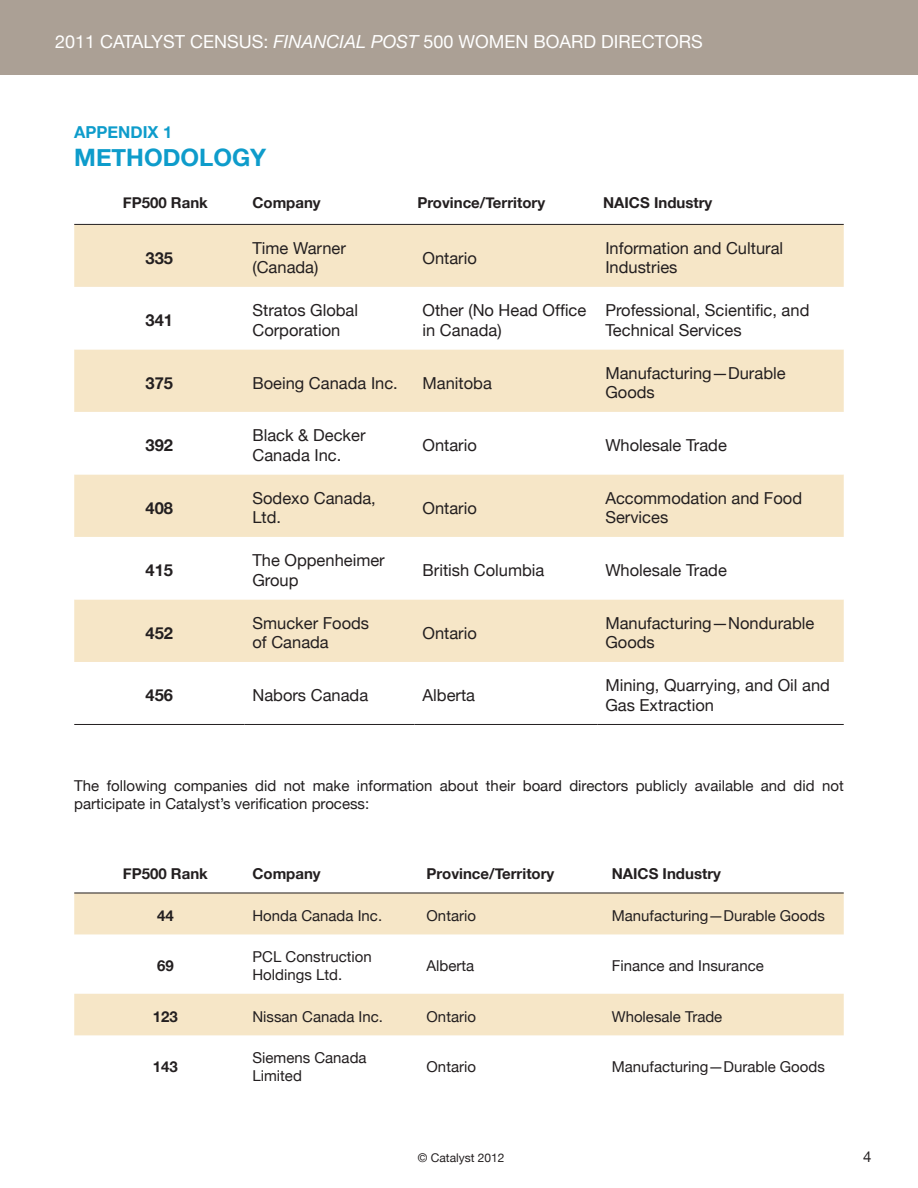
<style>
.page{position:relative;width:918px;height:1188px;background:#fff}
.page>*{position:absolute;margin:0;border:0;box-sizing:border-box;transform-origin:0 0}
.Table_title{font:700 24px "Helvetica Neue";color:#0e9ccb}
.t1{font:18px "Helvetica Neue";color:#fff}
.t2{font:16.5px/19.8px "Helvetica Neue";color:#231f20}
.t3{font:700 16.5px "Helvetica Neue";color:#231f20}
.Table{font:700 16.5px "Helvetica Neue";color:#0e9ccb}
.body{font:15px/18px "Helvetica Neue";color:#231f20}
.t4{font:700 15px "Helvetica Neue";color:#231f20}
.t5{font:12px "Helvetica Neue";color:#231f20}
.s1{font-style:italic}
</style>
<div class="page">
<div style="left:0;top:0;width:918px;height:74px;background:#aba095"></div>
<div style="left:74px;top:225px;width:770px;height:62px;background:#f6e6c7"></div>
<svg style="left:74px;top:349px;width:770px;height:313px;fill:#f6e6c7"></svg>
<hr style="left:74px;top:724px;width:170px;height:1px;background:#231f20">
<hr style="left:244px;top:724px;width:170px;height:1px;background:#231f20">
<hr style="left:414px;top:724px;width:183px;height:1px;background:#231f20">
<hr style="left:597px;top:724px;width:247px;height:1px;background:#231f20">
<svg style="left:74px;top:894px;width:770px;height:141px;fill:#f6e6c7"></svg>
<hr style="left:74px;top:893px;width:770px;height:1px;background:#231f20">
<hr style="left:74px;top:224px;width:770px;height:1px;background:#231f20">
<p class="t1" style="left:55px;top:30px;width:649px">2011 CATALYST CENSUS: <span class="s1">FINANCIAL POST</span> 500 WOMEN BOARD DIRECTORS</p>
<p class="Table" style="left:74px;top:121px;width:100px">APPENDIX 1</p>
<p class="Table_title" style="left:74px;top:143px;width:194px">METHODOLOGY</p>
<p class="t4" style="left:123px;top:194px;width:87px">FP500 Rank</p>
<p class="t4" style="left:252px;top:194px;width:70px">Company</p>
<p class="t4" style="left:417px;top:194px;width:129px">Province/Territory</p>
<p class="t4" style="left:603px;top:194px;width:111px">NAICS Industry</p>
<p class="t3" style="left:146px;top:248px;width:29px">335</p>
<p class="t2" style="left:252px;top:238px;width:95px">Time Warner (Canada)</p>
<p class="t2" style="left:423px;top:248px;width:56px">Ontario</p>
<p class="t2" style="left:605px;top:238px;width:179px">Information and Cultural<br>Industries</p>
<p class="t3" style="left:146px;top:310px;width:29px">341</p>
<p class="t2" style="left:252px;top:300px;width:107px">Stratos Global<br>Corporation</p>
<p class="t2" style="left:423px;top:300px;width:165px">Other (No Head Office in Canada)</p>
<p class="t2" style="left:605px;top:300px;width:206px">Professional, Scientific, and<br>Technical Services</p>
<p class="t3" style="left:146px;top:373px;width:29px">375</p>
<p class="t2" style="left:252px;top:373px;width:147px">Boeing Canada Inc.</p>
<p class="t2" style="left:423px;top:373px;width:71px">Manitoba</p>
<p class="t2" style="left:605px;top:363px;width:182px">Manufacturing—Durable<br>Goods</p>
<p class="t3" style="left:146px;top:435px;width:29px">392</p>
<p class="t2" style="left:252px;top:425px;width:115px">Black &amp; Decker<br>Canada Inc.</p>
<p class="t2" style="left:423px;top:435px;width:56px">Ontario</p>
<p class="t2" style="left:605px;top:435px;width:123px">Wholesale Trade</p>
<p class="t3" style="left:146px;top:498px;width:29px">408</p>
<p class="t2" style="left:252px;top:488px;width:125px">Sodexo Canada,<br>Ltd.</p>
<p class="t2" style="left:423px;top:498px;width:56px">Ontario</p>
<p class="t2" style="left:605px;top:488px;width:198px">Accommodation and Food<br>Services</p>
<p class="t3" style="left:146px;top:560px;width:29px">415</p>
<p class="t2" style="left:252px;top:550px;width:134px">The Oppenheimer<br>Group</p>
<p class="t2" style="left:423px;top:560px;width:123px">British Columbia</p>
<p class="t2" style="left:605px;top:560px;width:123px">Wholesale Trade</p>
<p class="t3" style="left:146px;top:623px;width:29px">452</p>
<p class="t2" style="left:252px;top:613px;width:118px">Smucker Foods of Canada</p>
<p class="t2" style="left:423px;top:623px;width:56px">Ontario</p>
<p class="t2" style="left:605px;top:613px;width:211px">Manufacturing—Nondurable<br>Goods</p>
<p class="t3" style="left:146px;top:685px;width:29px">456</p>
<p class="t2" style="left:252px;top:685px;width:117px">Nabors Canada</p>
<p class="t2" style="left:423px;top:685px;width:54px">Alberta</p>
<p class="t2" style="left:605px;top:675px;width:226px">Mining, Quarrying, and Oil and<br>Gas Extraction</p>
<p class="body" style="left:74px;top:776px;width:771px">The following companies did not make information about their board directors publicly available and did not participate in Catalyst’s verification process:</p>
<p class="t4" style="left:123px;top:865px;width:87px">FP500 Rank</p>
<p class="t4" style="left:252px;top:865px;width:70px">Company</p>
<p class="t4" style="left:427px;top:865px;width:129px">Province/Territory</p>
<p class="t4" style="left:612px;top:865px;width:111px">NAICS Industry</p>
<p class="t4" style="left:157px;top:906px;width:18px">44</p>
<p class="body" style="left:252px;top:906px;width:131px">Honda Canada Inc.</p>
<p class="body" style="left:427px;top:906px;width:51px">Ontario</p>
<p class="body" style="left:612px;top:906px;width:215px">Manufacturing—Durable Goods</p>
<p class="t4" style="left:157px;top:957px;width:18px">69</p>
<p class="body" style="left:252px;top:948px;width:121px">PCL Construction<br>Holdings Ltd.</p>
<p class="body" style="left:427px;top:957px;width:49px">Alberta</p>
<p class="body" style="left:612px;top:957px;width:153px">Finance and Insurance</p>
<p class="t4" style="left:153px;top:1007px;width:27px">123</p>
<p class="body" style="left:252px;top:1007px;width:132px">Nissan Canada Inc.</p>
<p class="body" style="left:427px;top:1007px;width:51px">Ontario</p>
<p class="body" style="left:612px;top:1007px;width:112px">Wholesale Trade</p>
<p class="t4" style="left:153px;top:1058px;width:27px">143</p>
<p class="body" style="left:252px;top:1049px;width:116px">Siemens Canada<br>Limited</p>
<p class="body" style="left:427px;top:1058px;width:51px">Ontario</p>
<p class="body" style="left:612px;top:1058px;width:215px">Manufacturing—Durable Goods</p>
<p class="t5" style="left:418px;top:1150px;width:88px">© Catalyst 2012</p>
<p class="body" style="left:863px;top:1147px;width:10px">4</p>
</div>
